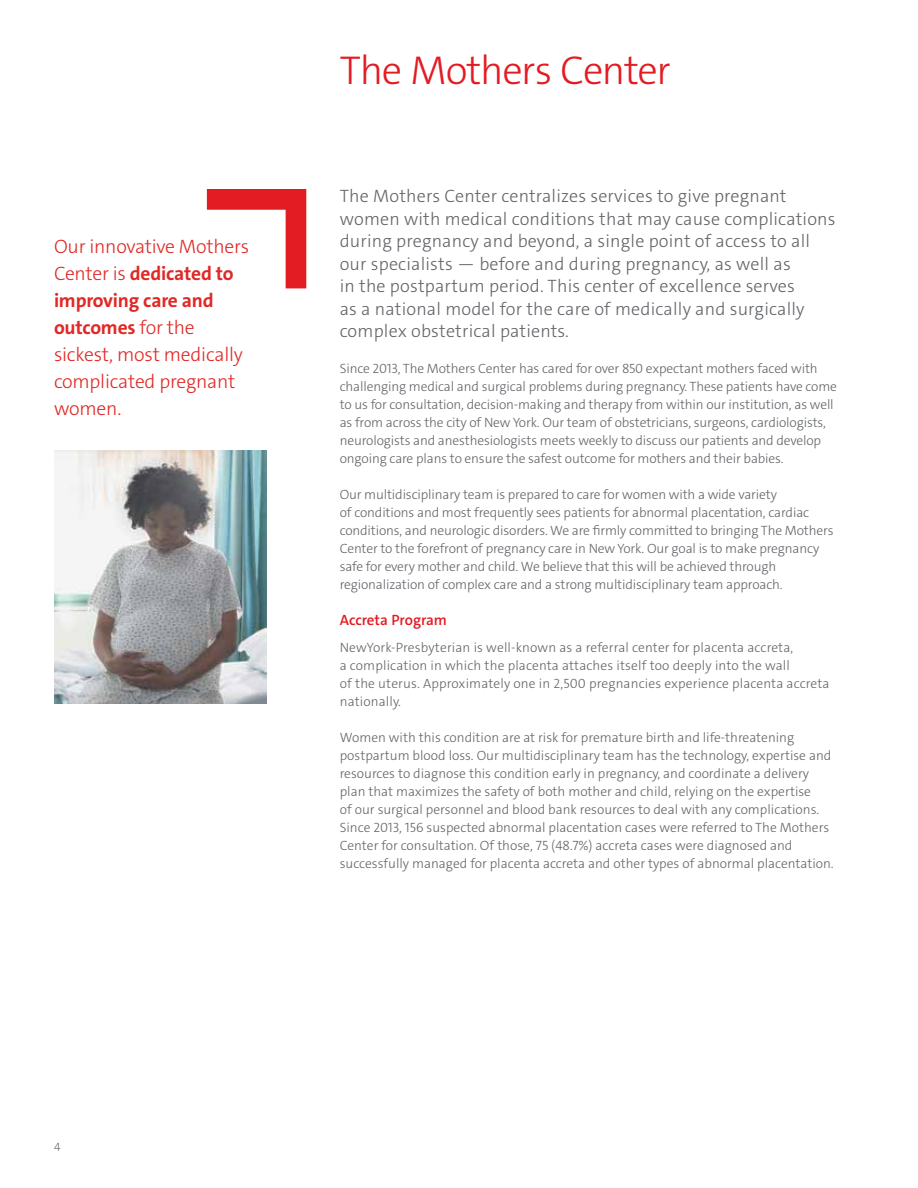
<style>
.page{position:relative;width:918px;height:1188px;background:#fff}
.page>*{position:absolute;margin:0;border:0;box-sizing:border-box;transform-origin:0 0}
.t1{font:300 40.5px "The Sans C4 s";letter-spacing:-.03em;color:#e31b22}
.t2{font:300 19.5px/27px "The Sans C4 s";letter-spacing:-.01em;color:#e02926}
.t3{font:300 18px/22.5px "The Sans C4 s";letter-spacing:.01em;color:#626569}
.t4{font:600 15px "The Sans C4 s";color:#e31b22}
.t5{font:300 13.5px/18px "The Sans C4 s";letter-spacing:-.01em;color:#626569}
.t6{font:300 13.5px/18px "The Sans C4 s";letter-spacing:.01em;color:#626569}
.t7{font:300 12px "The Sans C4 s";color:#6d6e71}
.s1{font-weight:700}
</style>
<div class="page">
<svg style="left:207px;top:189px;width:99px;height:99px"></svg>
<img style="left:54px;top:451px;width:212px;height:252px">
<h2 class="t2" style="left:54px;top:233px;width:197px">Our innovative Mothers<br>Center is <span class="s1">dedicated to improving care and outcomes</span> for the sickest, most medically complicated pregnant women.</h2>
<h1 class="t1" style="left:340px;top:44px;width:333px">The Mothers Center</h1>
<p class="t3" style="left:340px;top:185px;width:497px">The Mothers Center centralizes services to give pregnant women with medical conditions that may cause complications during pregnancy and beyond, a single point of access to all our specialists — before and during pregnancy, as well as<br>in the postpartum period. This center of excellence serves<br>as a national model for the care of medically and surgically complex obstetrical patients.</p>
<p class="t5" style="left:340px;top:360px;width:499px">Since 2013, The Mothers Center has cared for over 850 expectant mothers faced with challenging medical and surgical problems during pregnancy. These patients have come to us for consultation, decision-making and therapy from within our institution, as well as from across the city of New York. Our team of obstetricians, surgeons, cardiologists, neurologists and anesthesiologists meets weekly to discuss our patients and develop ongoing care plans to ensure the safest outcome for mothers and their babies.</p>
<p class="t5" style="left:340px;top:486px;width:495px">Our multidisciplinary team is prepared to care for women with a wide variety<br>of conditions and most frequently sees patients for abnormal placentation, cardiac conditions, and neurologic disorders. We are firmly committed to bringing The Mothers Center to the forefront of pregnancy care in New York. Our goal is to make pregnancy safe for every mother and child. We believe that this will be achieved through regionalization of complex care and a strong multidisciplinary team approach.</p>
<p class="t4" style="left:340px;top:611px;width:109px">Accreta Program</p>
<p class="t6" style="left:340px;top:639px;width:491px">NewYork-Presbyterian is well-known as a referral center for placenta accreta,<br>a complication in which the placenta attaches itself too deeply into the wall<br>of the uterus. Approximately one in 2,500 pregnancies experience placenta accreta nationally.</p>
<p class="t5" style="left:340px;top:729px;width:496px">Women with this condition are at risk for premature birth and life-threatening postpartum blood loss. Our multidisciplinary team has the technology, expertise and resources to diagnose this condition early in pregnancy, and coordinate a delivery plan that maximizes the safety of both mother and child, relying on the expertise<br>of our surgical personnel and blood bank resources to deal with any complications.<br>Since 2013, 156 suspected abnormal placentation cases were referred to The Mothers Center for consultation. Of those, 75 (48.7%) accreta cases were diagnosed and successfully managed for placenta accreta and other types of abnormal placentation.</p>
<p class="t7" style="left:54px;top:1140px;width:8px">4</p>
</div>
